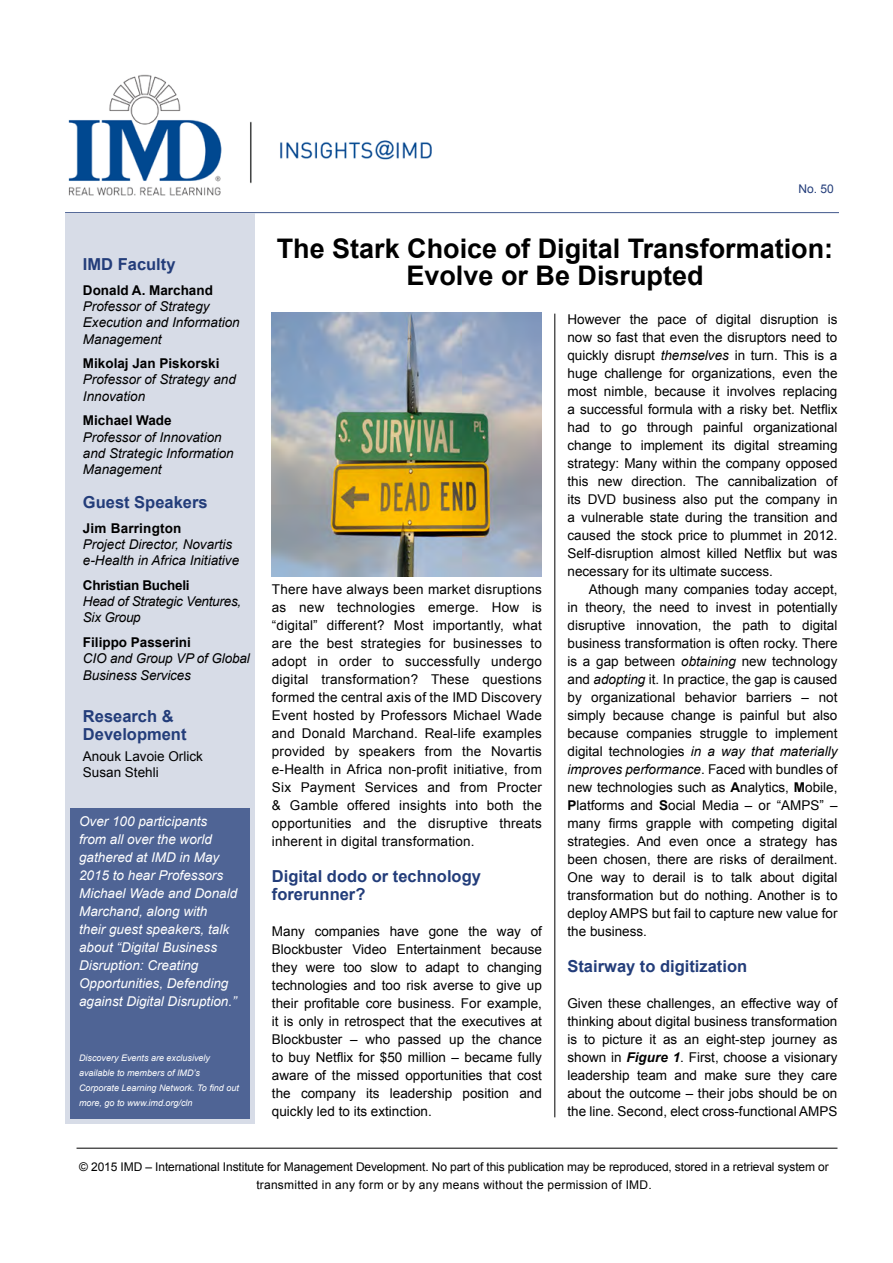
<style>
.page{position:relative;width:893px;height:1263px;background:#fff}
.page>*{position:absolute;margin:0;border:0;box-sizing:border-box;transform-origin:0 0}
.t1{font:700 27px/27px "Arial";color:#000;text-align:center}
.t2{font:700 16.5px/18px "Arial";color:#233d7a}
.t3{font:13.5px/18px "Arial";color:#000;text-align:justify}
.t4{font:italic 13.5px/18px "Arial";color:#fff}
.t5{font:italic 13.5px/16.2px "Arial";color:#000}
.t6{font:700 13.5px "Arial";color:#000}
.t7{font:italic 13.5px/16.2px "Arial";letter-spacing:-.02em;color:#000}
.t8{font:700 13.5px "Arial";letter-spacing:-.02em;color:#000}
.t9{font:12px/18px "Arial";letter-spacing:-.01em;color:#000;text-align:center}
.t10{font:12px "Arial";color:#233d7a}
.t11{font:italic 9px/15px "Arial";color:#fff}
.s1{font-style:italic}
.s2{font-weight:700}
.s3{font-weight:700;font-style:italic}
</style>
<div class="page">
<hr style="left:65px;top:212px;width:774px;height:1px;background:#233d7a">
<div style="left:65px;top:213px;width:190px;height:910px;background:#d7dce7"></div>
<div style="left:71px;top:808px;width:179px;height:311px;background:#4f6495"></div>
<hr style="left:554px;top:314px;width:1px;height:803px;background:#000">
<img style="left:68px;top:74px;width:364px;height:122px">
<hr style="left:77px;top:1148px;width:760px;height:1px;background:#000">
<img style="left:272px;top:313px;width:270px;height:263px">
<p class="t2" style="left:83px;top:256px;width:94px">IMD Faculty</p>
<p class="t6" style="left:83px;top:281px;width:132px">Donald A. Marchand</p>
<p class="t5" style="left:83px;top:298px;width:158px">Professor of Strategy<br>Execution and Information<br>Management</p>
<p class="t6" style="left:83px;top:354px;width:138px">Mikolaj Jan Piskorski</p>
<p class="t5" style="left:83px;top:372px;width:155px">Professor of Strategy and<br>Innovation</p>
<p class="t6" style="left:83px;top:412px;width:90px">Michael Wade</p>
<p class="t5" style="left:83px;top:429px;width:152px">Professor of Innovation and Strategic Information<br>Management</p>
<p class="t2" style="left:83px;top:494px;width:126px">Guest Speakers</p>
<p class="t6" style="left:83px;top:519px;width:100px">Jim Barrington</p>
<p class="t5" style="left:83px;top:536px;width:158px">Project Director, Novartis e-Health in Africa Initiative</p>
<p class="t8" style="left:83px;top:576px;width:108px">Christian Bucheli</p>
<p class="t7" style="left:83px;top:593px;width:160px">Head of Strategic Ventures,<br>Six Group</p>
<p class="t6" style="left:83px;top:633px;width:110px">Filippo Passerini</p>
<p class="t5" style="left:83px;top:651px;width:168px">CIO and Group VP of Global<br>Business Services</p>
<p class="t2" style="left:83px;top:708px;width:105px">Research &amp;<br>Development</p>
<p class="t3" style="left:83px;top:748px;width:122px;line-height:16.2px">Anouk Lavoie Orlick<br>Susan Stehli</p>
<p class="t4" style="left:79px;top:813px;width:160px">Over 100 participants from all over the world gathered at IMD in May<br>2015 to hear Professors<br>Michael Wade and Donald<br>Marchand, along with<br>their guest speakers, talk about “Digital Business<br>Disruption: Creating<br>Opportunities, Defending against Digital Disruption.”</p>
<p class="t11" style="left:79px;top:1050px;width:161px">Discovery Events are exclusively available to members of IMD’s Corporate Learning Network. To find out more, go to www.imd.org/cln</p>
<p class="t10" style="left:798px;top:181px;width:37px">No. 50</p>
<h1 class="t1" style="left:277px;top:236px;width:558px">The Stark Choice of Digital Transformation:<br>Evolve or Be Disrupted</h1>
<p class="t3" style="left:272px;top:580px;width:272px">There have always been market disruptions as new technologies emerge. How is “digital” different? Most importantly, what are the best strategies for businesses to adopt in order to successfully undergo digital transformation? These questions formed the central axis of the IMD Discovery Event hosted by Professors Michael Wade and Donald Marchand. Real-life examples provided by speakers from the Novartis e-Health in Africa non-profit initiative, from Six Payment Services and from Procter &amp; Gamble offered insights into both the opportunities and the disruptive threats inherent in digital transformation.</p>
<p class="t2" style="left:272px;top:868px;width:211px">Digital dodo or technology forerunner?</p>
<p class="t3" style="left:272px;top:922px;width:271px">Many companies have gone the way of Blockbuster Video Entertainment because they were too slow to adapt to changing technologies and too risk averse to give up their profitable core business. For example, it is only in retrospect that the executives at Blockbuster – who passed up the chance to buy Netflix for $50 million – became fully aware of the missed opportunities that cost the company its leadership position and quickly led to its extinction.</p>
<p class="t3" style="left:567px;top:310px;width:272px">However the pace of digital disruption is now so fast that even the disruptors need to quickly disrupt <span class="s1">themselves</span> in turn. This is a huge challenge for organizations, even the most nimble, because it involves replacing a successful formula with a risky bet. Netflix had to go through painful organizational change to implement its digital streaming strategy: Many within the company opposed this new direction. The cannibalization of its DVD business also put the company in a vulnerable state during the transition and caused the stock price to plummet in 2012.<br>Self-disruption almost killed Netflix but was necessary for its ultimate success.</p>
<p class="t3" style="left:567px;top:580px;width:272px;text-indent:21px">Athough many companies today accept, in theory, the need to invest in potentially disruptive innovation, the path to digital business transformation is often rocky. There is a gap between <span class="s1">obtaining</span> new technology and <span class="s1">adopting</span> it. In practice, the gap is caused by organizational behavior barriers – not simply because change is painful but also because companies struggle to implement digital technologies <span class="s1">in a way that materially improves performance</span>. Faced with bundles of new technologies such as <span class="s2">A</span>nalytics, <span class="s2">M</span>obile, <span class="s2">P</span>latforms and <span class="s2">S</span>ocial Media – or “AMPS” – many firms grapple with competing digital strategies. And even once a strategy has been chosen, there are risks of derailment.<br>One way to derail is to talk about digital transformation but do nothing. Another is to deploy AMPS but fail to capture new value for the business.</p>
<p class="t2" style="left:567px;top:958px;width:181px">Stairway to digitization</p>
<p class="t3" style="left:567px;top:994px;width:272px">Given these challenges, an effective way of thinking about digital business transformation is to picture it as an eight-step journey as shown in <span class="s3">Figure 1</span>. First, choose a visionary leadership team and make sure they care about the outcome – their jobs should be on the line. Second, elect cross-functional AMPS</p>
<p class="t9" style="left:79px;top:1158px;width:751px">© 2015 IMD – International Institute for Management Development. No part of this publication may be reproduced, stored in a retrieval system or transmitted in any form or by any means without the permission of IMD.</p>
</div>
